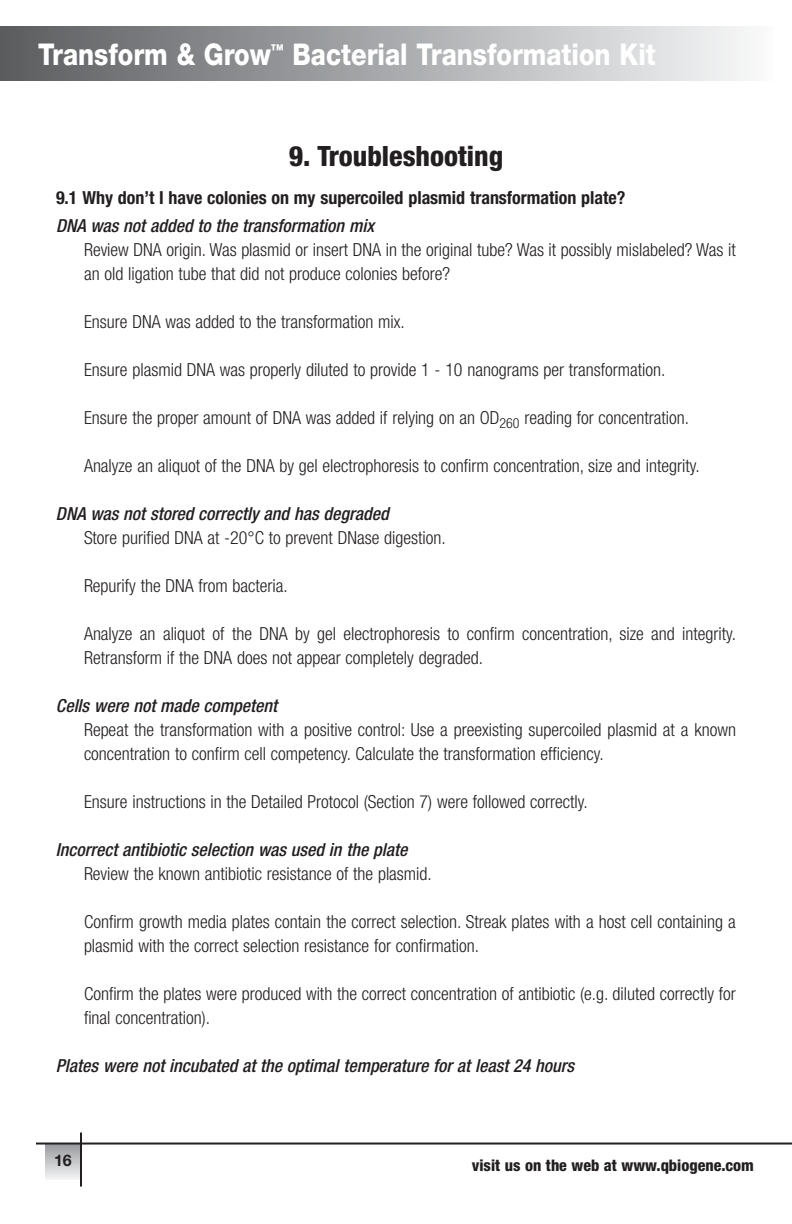
<style>
.page{position:relative;width:792px;height:1224px;background:#fff}
.page>*{position:absolute;margin:0;border:0;box-sizing:border-box;transform-origin:0 0}
.t1{font:800 30px "Helvetica Neue";color:#fff;scale:.85 1}
.t2{font:800 condensed 28px "Helvetica Neue";color:#231f20}
.t3{font:300 condensed 18px/24px "Helvetica Neue";color:#231f20}
.t4{font:italic 500 condensed 18px "Helvetica Neue";color:#231f20}
.t5{font:700 condensed 18px "Helvetica Neue";color:#231f20}
.t6{font:800 condensed 16px "Helvetica Neue";color:#231f20}
.t7{font:700 16px "Helvetica Neue";color:#231f20}
</style>
<div class="page">
<div style="left:45px;top:1144px;width:36px;height:36px;background:linear-gradient(to bottom,#989b9e,#f2f2f3)"></div>
<div style="left:0;top:27px;width:774px;height:54px;background:linear-gradient(to right,#595b5e,#f8f9fa)"></div>
<hr style="left:80px;top:1133px;width:2px;height:54px;background:#231f20">
<hr style="left:36px;top:1143px;width:756px;height:2px;background:#231f20">
<h1 class="t1" style="left:38px;top:44px;width:728px">Transform &amp; Grow<sup>™</sup> Bacterial Transformation Kit</h1>
<h2 class="t2" style="left:289px;top:146px;width:216px">9. Troubleshooting</h2>
<p class="t5" style="left:56px;top:192px;width:571px">9.1 Why don’t I have colonies on my supercoiled plasmid transformation plate?</p>
<p class="t4" style="left:56px;top:219px;width:320px">DNA was not added to the transformation mix</p>
<p class="t3" style="left:84px;top:239px;width:653px">Review DNA origin. Was plasmid or insert DNA in the original tube? Was it possibly mislabeled? Was it an old ligation tube that did not produce colonies before?</p>
<p class="t3" style="left:84px;top:311px;width:322px">Ensure DNA was added to the transformation mix.</p>
<p class="t3" style="left:84px;top:359px;width:583px">Ensure plasmid DNA was properly diluted to provide 1 - 10 nanograms per transformation.</p>
<p class="t3" style="left:84px;top:407px;width:607px">Ensure the proper amount of DNA was added if relying on an OD<sub>260</sub> reading for concentration.</p>
<p class="t3" style="left:84px;top:455px;width:617px">Analyze an aliquot of the DNA by gel electrophoresis to confirm concentration, size and integrity.</p>
<p class="t4" style="left:56px;top:507px;width:334px">DNA was not stored correctly and has degraded</p>
<p class="t3" style="left:84px;top:527px;width:363px">Store purified DNA at -20°C to prevent DNase digestion.</p>
<p class="t3" style="left:84px;top:575px;width:205px">Repurify the DNA from bacteria.</p>
<p class="t3" style="left:84px;top:623px;width:654px">Analyze an aliquot of the DNA by gel electrophoresis to confirm concentration, size and integrity.<br>Retransform if the DNA does not appear completely degraded.</p>
<p class="t4" style="left:56px;top:699px;width:223px">Cells were not made competent</p>
<p class="t3" style="left:84px;top:719px;width:654px">Repeat the transformation with a positive control: Use a preexisting supercoiled plasmid at a known concentration to confirm cell competency. Calculate the transformation efficiency.</p>
<p class="t3" style="left:84px;top:791px;width:505px">Ensure instructions in the Detailed Protocol (Section 7) were followed correctly.</p>
<p class="t4" style="left:56px;top:843px;width:353px">Incorrect antibiotic selection was used in the plate</p>
<p class="t3" style="left:84px;top:863px;width:349px">Review the known antibiotic resistance of the plasmid.</p>
<p class="t3" style="left:84px;top:911px;width:653px">Confirm growth media plates contain the correct selection. Streak plates with a host cell containing a plasmid with the correct selection resistance for confirmation.</p>
<p class="t3" style="left:84px;top:983px;width:653px">Confirm the plates were produced with the correct concentration of antibiotic (e.g. diluted correctly for final concentration).</p>
<p class="t4" style="left:56px;top:1059px;width:520px">Plates were not incubated at the optimal temperature for at least 24 hours</p>
<p class="t7" style="left:54px;top:1155px;width:19px">16</p>
<p class="t6" style="left:472px;top:1160px;width:284px">visit us on the web at www.qbiogene.com</p>
</div>
